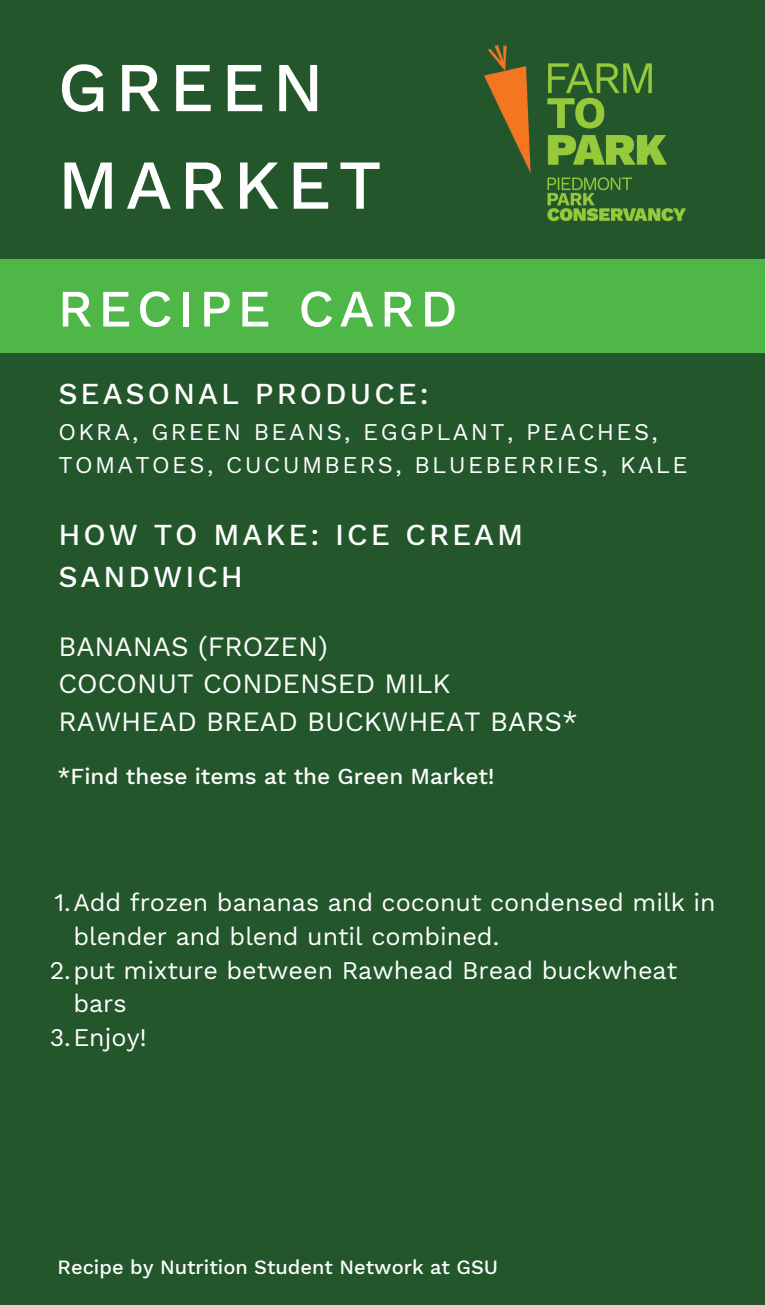
<style>
.page{position:relative;width:765px;height:1305px;background:#23572b}
.page>*{position:absolute;margin:0;border:0;box-sizing:border-box;transform-origin:0 0}
.t1{font:500 70px/97.5px "Work Sans";letter-spacing:.1em;color:#fff}
.t2{font:500 52.5px "Work Sans";letter-spacing:.1em;color:#fff}
.t3{font:500 30px/41.5px "Work Sans";letter-spacing:.1em;color:#fff}
.t4{font:27.5px/37.5px "Work Sans";color:#fff}
.t5{font:25px "Work Sans";color:#fff}
.t6{font:23.5px/33px "Work Sans";letter-spacing:.1em;color:#fff}
.t7{font:500 22.5px "Work Sans";color:#fff}
.t8{font:500 20px "Work Sans";color:#fff}
</style>
<div class="page">
<div style="left:0;top:259px;width:765px;height:93px;background:#4fb748"></div>
<img style="left:485px;top:46px;width:200px;height:174px">
<h1 class="t1" style="left:58px;top:38px;width:326px">GREEN<br>MARKET</h1>
<h2 class="t2" style="left:58px;top:278px;width:402px">RECIPE CARD</h2>
<p class="t3" style="left:58px;top:373px;width:372px">SEASONAL PRODUCE:</p>
<p class="t6" style="left:58px;top:415px;width:631px">OKRA, GREEN BEANS, EGGPLANT, PEACHES,<br>TOMATOES, CUCUMBERS, BLUEBERRIES, KALE</p>
<p class="t3" style="left:58px;top:514px;width:466px">HOW TO MAKE: ICE CREAM<br>SANDWICH</p>
<p class="t4" style="left:58px;top:627px;width:521px">BANANAS (FROZEN)<br>COCONUT CONDENSED MILK<br>RAWHEAD BREAD BUCKWHEAT BARS*</p>
<p class="t7" style="left:58px;top:763px;width:438px">*Find these items at the Green Market!</p>
<p class="t5" style="left:54px;top:888px;width:663px">1.Add frozen bananas and coconut condensed milk in</p>
<p class="t5" style="left:73px;top:922px;width:427px">blender and blend until combined.</p>
<p class="t5" style="left:50px;top:955px;width:629px">2.put mixture between Rawhead Bread buckwheat</p>
<p class="t5" style="left:73px;top:989px;width:55px">bars</p>
<p class="t5" style="left:50px;top:1023px;width:99px">3.Enjoy!</p>
<p class="t8" style="left:58px;top:1255px;width:442px">Recipe by Nutrition Student Network at GSU</p>
</div>
